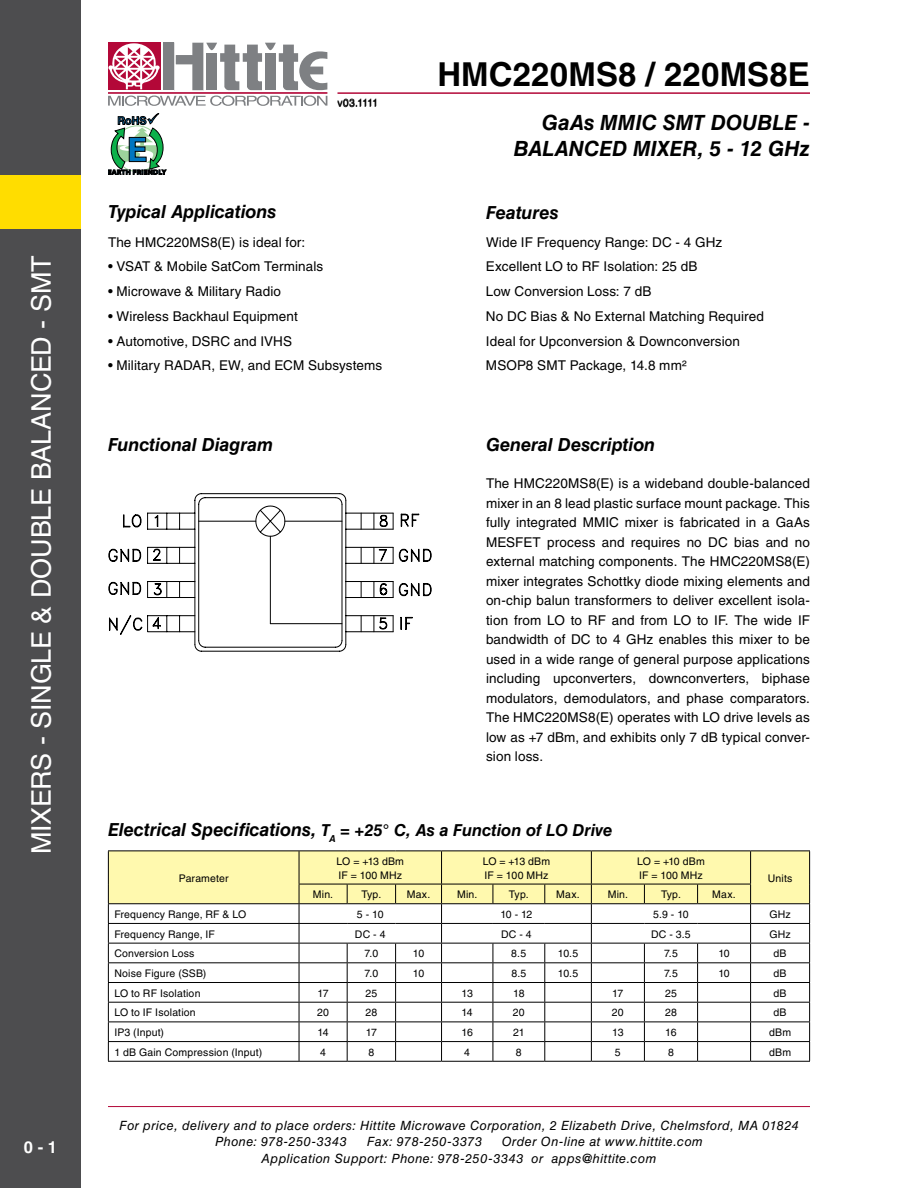
<style>
.page{position:relative;width:918px;height:1188px;background:#fff}
.page>*{position:absolute;margin:0;border:0;box-sizing:border-box;transform-origin:0 0}
.t1{font:700 33px "Helvetica LT Std";letter-spacing:.005em;color:#000}
.t2{font:27px "Helvetica LT Std";letter-spacing:-.01em;color:#fff}
.t3{font:italic 700 21px/25.2px "Helvetica LT Std";letter-spacing:.005em;color:#000;text-align:right}
.t4{font:italic 700 18px "Helvetica LT Std";letter-spacing:-.005em;color:#000}
.t5{font:italic 700 16.5px "Helvetica LT Std";color:#000}
.t6{font:700 16.5px "Helvetica LT Std";color:#fff}
.t7{font:13.5px/19.5px "Helvetica LT Std";letter-spacing:.01em;color:#000}
.t8{font:italic 12.75px/16.5px "Helvetica LT Std";letter-spacing:.035em;color:#000}
.t9{font:10.5px/13.5px "Helvetica LT Std";letter-spacing:.01em;color:#000}
.s1{font-size:18px}
</style>
<div class="page">
<hr style="left:108px;top:1106px;width:702px;height:1px;background:#b30838">
<hr style="left:338px;top:92px;width:472px;height:2px;background:#b30838">
<div style="left:163px;top:43px;width:11px;height:47px;background:#7e8083"></div>
<div style="left:108px;top:43px;width:52px;height:47px;background:#b30838"></div>
<hr style="left:108px;top:92px;width:219px;height:2px;background:#b30838">
<svg style="left:176px;top:43px;width:151px;height:47px"></svg>
<svg style="left:108px;top:96px;width:219px;height:10px"></svg>
<svg style="left:108px;top:43px;width:52px;height:46px"></svg>
<svg style="left:108px;top:113px;width:58px;height:62px"></svg>
<div style="left:0;top:0;width:81px;height:1188px;background:#4d4d4f"></div>
<div style="left:0;top:175px;width:81px;height:54px;background:#fd0"></div>
<svg style="left:108px;top:493px;width:324px;height:159px"></svg>
<hr style="left:270px;top:536px;width:1px;height:88px;background:#000">
<hr style="left:199px;top:521px;width:57px;height:1px;background:#000">
<hr style="left:108px;top:850px;width:191px;height:1px;background:#000">
<hr style="left:299px;top:850px;width:48px;height:1px;background:#000">
<hr style="left:347px;top:850px;width:49px;height:1px;background:#000">
<hr style="left:396px;top:850px;width:46px;height:1px;background:#000">
<hr style="left:442px;top:850px;width:51px;height:1px;background:#000">
<hr style="left:493px;top:850px;width:52px;height:1px;background:#000">
<hr style="left:545px;top:850px;width:46px;height:1px;background:#000">
<hr style="left:591px;top:850px;width:53px;height:1px;background:#000">
<hr style="left:644px;top:850px;width:54px;height:1px;background:#000">
<hr style="left:698px;top:850px;width:53px;height:1px;background:#000">
<hr style="left:751px;top:850px;width:59px;height:1px;background:#000">
<svg style="left:108px;top:851px;width:702px;height:210px"></svg>
<hr style="left:108px;top:1061px;width:191px;height:1px;background:#000">
<hr style="left:299px;top:1061px;width:48px;height:1px;background:#000">
<hr style="left:347px;top:1061px;width:49px;height:1px;background:#000">
<hr style="left:396px;top:1061px;width:46px;height:1px;background:#000">
<hr style="left:442px;top:1061px;width:51px;height:1px;background:#000">
<hr style="left:493px;top:1061px;width:52px;height:1px;background:#000">
<hr style="left:545px;top:1061px;width:46px;height:1px;background:#000">
<hr style="left:591px;top:1061px;width:53px;height:1px;background:#000">
<hr style="left:644px;top:1061px;width:54px;height:1px;background:#000">
<hr style="left:698px;top:1061px;width:53px;height:1px;background:#000">
<hr style="left:751px;top:1061px;width:59px;height:1px;background:#000">
<h2 class="t2" style="left:26px;top:854px;width:600px;rotate:-90deg">Mixers - Single &amp; Double Balanced - SMT</h2>
<p class="t6" style="left:24px;top:1138px;width:35px">0 - 1</p>
<p class="t9" style="left:337px;top:96px;width:42px">v03.1111</p>
<h3 class="t4" style="left:108px;top:201px;width:170px">Typical Applications</h3>
<p class="t7" style="left:108px;top:232px;width:199px">The HMC220MS8(E) is ideal for:</p>
<p class="t7" style="left:108px;top:257px;width:217px">• VSAT &amp; Mobile SatCom Terminals</p>
<p class="t7" style="left:108px;top:282px;width:175px">• Microwave &amp; Military Radio</p>
<p class="t7" style="left:108px;top:306px;width:191px">• Wireless Backhaul Equipment</p>
<p class="t7" style="left:108px;top:331px;width:186px">• Automotive, DSRC and IVHS</p>
<p class="t7" style="left:108px;top:356px;width:276px">• Military RADAR, EW, and ECM Subsystems</p>
<h3 class="t4" style="left:108px;top:434px;width:167px">Functional Diagram</h3>
<h1 class="t1" style="left:437px;top:54px;width:374px">HMC220MS8 / 220MS8E</h1>
<h3 class="t3" style="left:514px;top:110px;width:298px">GaAs MMIC SMT Double -<br>Balanced Mixer, 5 - 12 GHz</h3>
<h3 class="t4" style="left:486px;top:201px;width:74px">Features</h3>
<p class="t7" style="left:486px;top:230px;width:279px;line-height:24.8px">Wide I F Frequency Range: DC - 4 GHz Excellent LO to RF Isolation: 25 dB<br>Low Conversion Loss: 7 dB<br>No DC Bias &amp; No External Matching Required Ideal for U pconversion &amp; Downconversion MSOP8 SMT Package, 14.8 mm²</p>
<h3 class="t4" style="left:486px;top:434px;width:171px">General Description</h3>
<p class="t7" style="left:486px;top:474px;width:326px;text-align:justify">The HMC220MS8(E) is a wideband double-balanced mixer in an 8 lead plastic surface mount package. This fully integrated MMIC mixer is fabricated in a GaAs MESFET process and requires no DC bias and no external matching components. The HMC220MS8(E) mixer integrates Schottky diode mixing elements and on-chip balun transformers to deliver excellent isola&shy;tion from LO to RF and from LO to I F. The wide I F bandwidth of DC to 4 GHz enables this mixer to be used in a wide range of general purpose applications including upconverters, downconverters, biphase modulators, demodulators, and phase comparators.<br>The HMC220MS8(E) operates with LO drive levels as low as +7 dBm, and exhibits only 7 dB typical conver&shy;sion loss.</p>
<p class="t5" style="left:108px;top:821px;width:506px"><span class="s1">Electrical Specifications,</span> T<sub>A</sub> = +25° C, As a Function of LO Drive</p>
<p class="t9" style="left:179px;top:871px;width:51px">Parameter</p>
<p class="t9" style="left:337px;top:855px;width:69px">LO = +13 dBm<br>IF = 100 MHz</p>
<p class="t9" style="left:483px;top:855px;width:69px">LO = +13 dBm<br>IF = 100 MHz</p>
<p class="t9" style="left:637px;top:855px;width:69px">LO = +10 dBm<br>IF = 100 MHz</p>
<p class="t9" style="left:313px;top:888px;width:22px">Min.</p>
<p class="t9" style="left:361px;top:888px;width:21px">Typ.</p>
<p class="t9" style="left:407px;top:888px;width:25px">Max.</p>
<p class="t9" style="left:457px;top:888px;width:22px">Min.</p>
<p class="t9" style="left:509px;top:888px;width:21px">Typ.</p>
<p class="t9" style="left:556px;top:888px;width:25px">Max.</p>
<p class="t9" style="left:608px;top:888px;width:22px">Min.</p>
<p class="t9" style="left:661px;top:888px;width:21px">Typ.</p>
<p class="t9" style="left:712px;top:888px;width:25px">Max.</p>
<p class="t9" style="left:768px;top:871px;width:26px">Units</p>
<p class="t9" style="left:114px;top:908px;width:126px">Frequency Range, RF &amp; LO</p>
<p class="t9" style="left:357px;top:908px;width:28px">5 - 10</p>
<p class="t9" style="left:500px;top:908px;width:34px">10 - 12</p>
<p class="t9" style="left:653px;top:908px;width:37px">5.9 - 10</p>
<p class="t9" style="left:769px;top:908px;width:23px">GHz</p>
<p class="t9" style="left:114px;top:927px;width:102px">Frequency Range, I F</p>
<p class="t9" style="left:355px;top:927px;width:32px">DC - 4</p>
<p class="t9" style="left:501px;top:927px;width:32px">DC - 4</p>
<p class="t9" style="left:651px;top:927px;width:41px">DC - 3.5</p>
<p class="t9" style="left:769px;top:927px;width:23px">GHz</p>
<p class="t9" style="left:114px;top:947px;width:82px">Conversion Loss</p>
<p class="t9" style="left:364px;top:947px;width:15px">7.0</p>
<p class="t9" style="left:413px;top:947px;width:13px">10</p>
<p class="t9" style="left:511px;top:947px;width:16px">8.5</p>
<p class="t9" style="left:558px;top:947px;width:22px">10.5</p>
<p class="t9" style="left:664px;top:947px;width:15px">7.5</p>
<p class="t9" style="left:718px;top:947px;width:13px">10</p>
<p class="t9" style="left:774px;top:947px;width:13px">dB</p>
<p class="t9" style="left:114px;top:967px;width:76px">Noise Figure (SSB</p>
<p class="t9" style="left:203px;top:967px;width:5px">)</p>
<p class="t9" style="left:365px;top:967px;width:15px">7.0</p>
<p class="t9" style="left:413px;top:967px;width:13px">10</p>
<p class="t9" style="left:511px;top:967px;width:16px">8.5</p>
<p class="t9" style="left:558px;top:967px;width:22px">10.5</p>
<p class="t9" style="left:664px;top:967px;width:15px">7.5</p>
<p class="t9" style="left:718px;top:967px;width:13px">10</p>
<p class="t9" style="left:774px;top:967px;width:13px">dB</p>
<p class="t9" style="left:114px;top:986px;width:88px">LO to RF Isolation</p>
<p class="t9" style="left:318px;top:986px;width:13px">17</p>
<p class="t9" style="left:365px;top:986px;width:13px">25</p>
<p class="t9" style="left:462px;top:986px;width:13px">13</p>
<p class="t9" style="left:513px;top:986px;width:13px">18</p>
<p class="t9" style="left:612px;top:986px;width:13px">17</p>
<p class="t9" style="left:665px;top:986px;width:13px">25</p>
<p class="t9" style="left:774px;top:986px;width:13px">dB</p>
<p class="t9" style="left:114px;top:1006px;width:83px">LO to I F Isolation</p>
<p class="t9" style="left:317px;top:1006px;width:13px">20</p>
<p class="t9" style="left:365px;top:1006px;width:13px">28</p>
<p class="t9" style="left:462px;top:1006px;width:13px">14</p>
<p class="t9" style="left:513px;top:1006px;width:13px">20</p>
<p class="t9" style="left:612px;top:1006px;width:13px">20</p>
<p class="t9" style="left:665px;top:1006px;width:13px">28</p>
<p class="t9" style="left:774px;top:1006px;width:13px">dB</p>
<p class="t9" style="left:114px;top:1026px;width:51px">I P3 (I nput)</p>
<p class="t9" style="left:318px;top:1026px;width:13px">14</p>
<p class="t9" style="left:366px;top:1026px;width:13px">17</p>
<p class="t9" style="left:462px;top:1026px;width:13px">16</p>
<p class="t9" style="left:513px;top:1026px;width:13px">21</p>
<p class="t9" style="left:612px;top:1026px;width:13px">13</p>
<p class="t9" style="left:665px;top:1026px;width:13px">16</p>
<p class="t9" style="left:769px;top:1026px;width:24px">dBm</p>
<p class="t9" style="left:114px;top:1045px;width:149px">1 dB Gain Compression (I nput)</p>
<p class="t9" style="left:320px;top:1045px;width:7px">4</p>
<p class="t9" style="left:368px;top:1045px;width:7px">8</p>
<p class="t9" style="left:464px;top:1045px;width:7px">4</p>
<p class="t9" style="left:516px;top:1045px;width:7px">8</p>
<p class="t9" style="left:615px;top:1045px;width:7px">5</p>
<p class="t9" style="left:668px;top:1045px;width:7px">8</p>
<p class="t9" style="left:769px;top:1045px;width:24px">dBm</p>
<p class="t8" style="left:215px;top:1117px;width:585px;text-indent:-96px">For price, delivery and to place orders: Hittite Microwave Corporation, 2 Elizabeth Drive, Chelmsford, MA 01824<br>Phone: 978-250-3343</p>
<p class="t8" style="left:262px;top:1133px;width:443px;text-indent:240px">Order On-line at www.hittite.com<br>Application Support: Phone: 978-250-3343 or apps@hittite.com</p>
<p class="t8" style="left:367px;top:1133px;width:117px">Fax: 978-250-3373</p>
</div>
